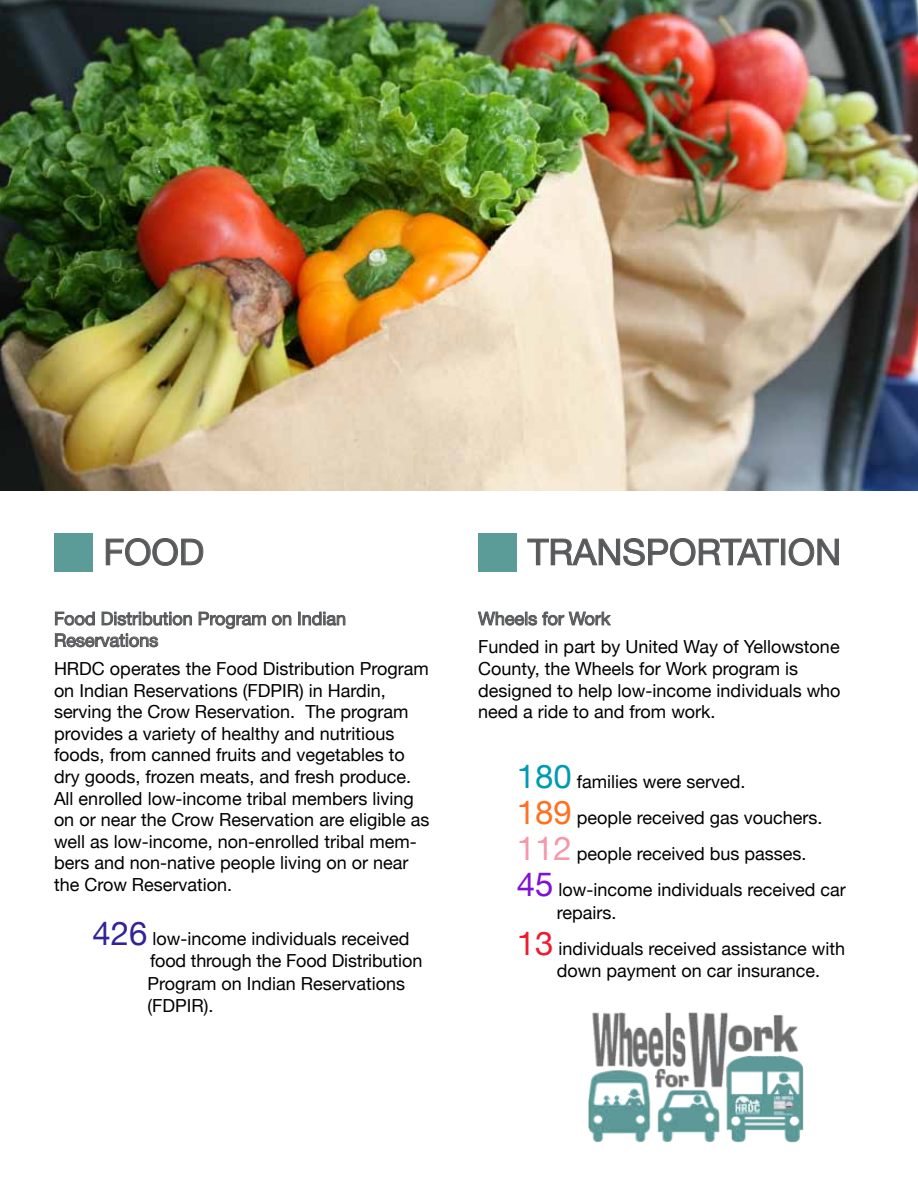
<style>
.page{position:relative;width:918px;height:1188px;background:#fff}
.page>*{position:absolute;margin:0;border:0;box-sizing:border-box;transform-origin:0 0}
.t1{font:36px "Helvetica Neue";color:#58595b}
.t2{font:18px/21.6px "Helvetica Neue";color:#000}
.t3{font:18px/21.6px "Helvetica Neue";color:#58595b}
.s1{font-size:33px;color:#322397}
.s2{font-size:33px;color:#009ab3}
.s3{font-size:33px;color:#fe7122}
.s4{font-size:33px;color:#f598aa}
.s5{font-size:33px;color:#8110d6}
.s6{font-size:33px;color:#ed1b30}
</style>
<div class="page">
<img style="left:0;top:0;width:918px;height:490px">
<img style="left:588px;top:1012px;width:216px;height:131px">
<svg style="left:106px;top:538px;width:98px;height:28px"></svg>
<div style="left:54px;top:534px;width:38px;height:38px;background:#5b9b98"></div>
<svg style="left:527px;top:538px;width:252px;height:28px"></svg>
<div style="left:781px;top:539px;width:4px;height:26px;border:1px solid #58595b"></div>
<svg style="left:788px;top:538px;width:51px;height:28px"></svg>
<div style="left:478px;top:534px;width:39px;height:38px;background:#5b9b98"></div>
<svg style="left:55px;top:611px;width:40px;height:15px"></svg>
<svg style="left:101px;top:611px;width:91px;height:15px"></svg>
<svg style="left:198px;top:611px;width:68px;height:18px"></svg>
<svg style="left:272px;top:615px;width:20px;height:11px"></svg>
<svg style="left:298px;top:611px;width:48px;height:15px"></svg>
<svg style="left:55px;top:633px;width:104px;height:15px"></svg>
<svg style="left:478px;top:611px;width:133px;height:15px"></svg>
<h1 class="t1" style="left:104px;top:531px;width:102px">FOOD</h1>
<h1 class="t1" style="left:528px;top:531px;width:315px">TRANSPORTATION</h1>
<p class="t3" style="left:54px;top:607px;width:294px">Food Distribution Program on Indian<br>Reservations</p>
<p class="t2" style="left:54px;top:658px;width:377px">HRDC operates the Food Distribution Program on Indian Reservations (FDPIR) in Hardin, serving the Crow Reservation. The program provides a variety of healthy and nutritious foods, from canned fruits and vegetables to dry goods, frozen meats, and fresh produce.<br>All enrolled low-income tribal members living on or near the Crow Reservation are eligible as well as low-income, non-enrolled tribal mem&shy;bers and non-native people living on or near the Crow Reservation.</p>
<p class="t2" style="left:147px;top:927px;width:276px;line-height:22.5px;text-indent:-55px"><span class="s1">426</span> low-income individuals received food through the Food Distribution<br>Program on Indian Reservations (FDPIR).</p>
<p class="t3" style="left:478px;top:607px;width:133px">Wheels for Work</p>
<p class="t2" style="left:478px;top:636px;width:364px">Funded in part by United Way of Yellowstone County, the Wheels for Work program is designed to help low-income individuals who need a ride to and from work.</p>
<p class="t2" style="left:517px;top:764px;width:331px;line-height:36px"><span class="s2">180</span> families were served.<br><span class="s3">189</span> people received gas vouchers.<br><span class="s4">112</span> people received bus passes.<br><span class="s5">45</span> low-income individuals received car</p>
<p class="t2" style="left:517px;top:894px;width:330px;line-height:36px;text-indent:40px">repairs.<br><span class="s6">13</span> individuals received assistance with</p>
<p class="t2" style="left:557px;top:960px;width:265px">down payment on car insurance.</p>
</div>
